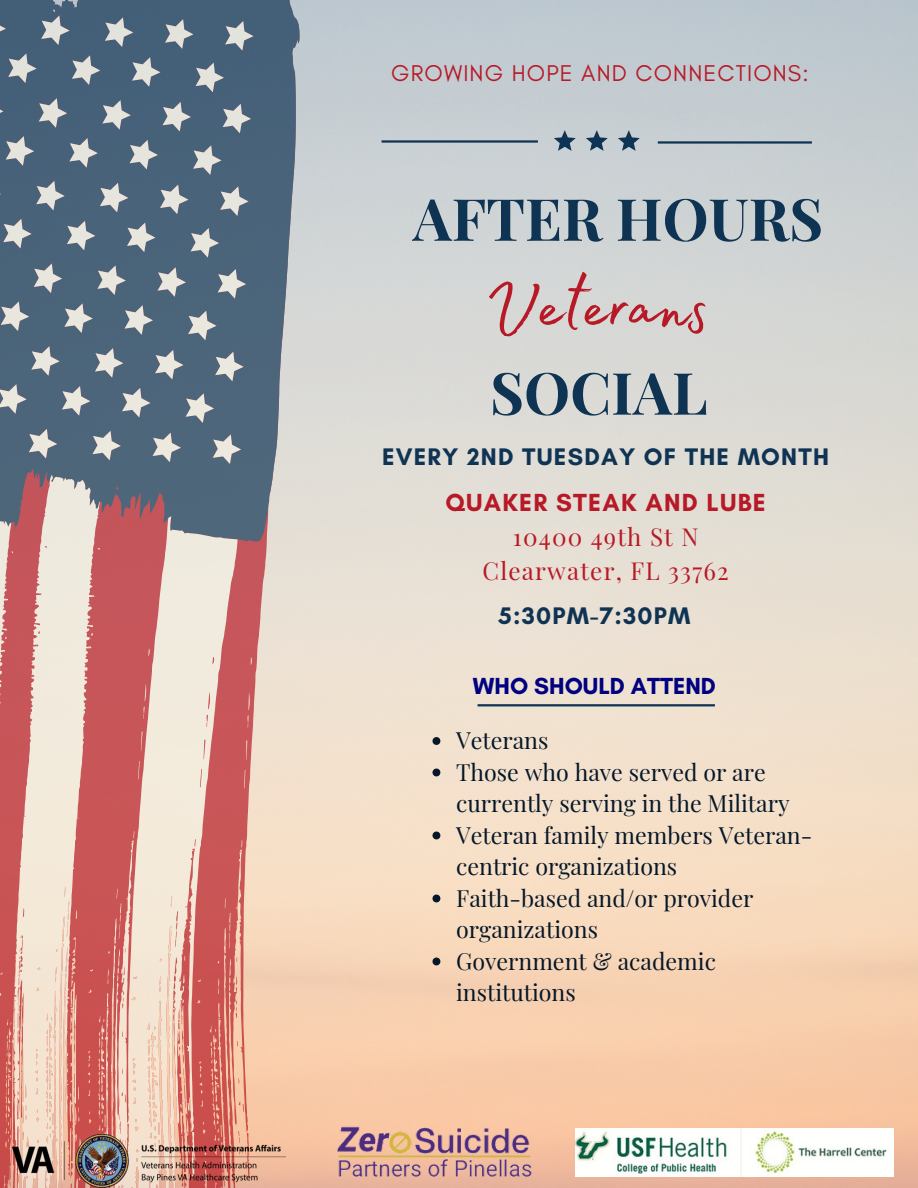
<style>
.page{position:relative;width:918px;height:1188px;background:#fff}
.page>*{position:absolute;margin:0;border:0;box-sizing:border-box;transform-origin:0 0}
.t1{font:97.35px "Madelyn Fill";color:#b71a26}
.t2{font:700 58.2px "Playfair Display";color:#0f3353}
.t3{font:700 25.2px "Glacial Indifference";letter-spacing:.05em;color:#b71a26}
.t4{font:700 24.45px "Glacial Indifference";letter-spacing:.05em;color:#0f3353}
.t5{font:24.3px "Playfair Display";letter-spacing:.05em;color:#b71a26}
.t6{font:700 23.7px "Glacial Indifference";color:#000080}
.t7{font:23.25px/31.5px "Playfair Display";color:#061728}
.t8{font:23.25px "Glacial Indifference";letter-spacing:.05em;color:#b71a26}
</style>
<div class="page">
<svg style="left:433px;top:737px;width:7px;height:8px"></svg>
<svg style="left:433px;top:769px;width:7px;height:7px"></svg>
<svg style="left:433px;top:832px;width:7px;height:7px"></svg>
<svg style="left:433px;top:895px;width:7px;height:7px"></svg>
<svg style="left:433px;top:958px;width:7px;height:7px"></svg>
<svg style="left:586px;top:130px;width:22px;height:21px"></svg>
<svg style="left:618px;top:130px;width:22px;height:21px"></svg>
<svg style="left:554px;top:130px;width:22px;height:21px"></svg>
<hr style="left:382px;top:140px;width:156px;height:3px;background:#0f3353">
<hr style="left:658px;top:141px;width:154px;height:3px;background:#0f3353">
<svg style="left:256px;top:545px;width:46px;height:643px"></svg>
<svg style="left:256px;top:0;width:46px;height:545px;fill:#4c657b"></svg>
<svg style="left:0;top:0;width:256px;height:1188px"></svg>
<hr style="left:478px;top:704px;width:237px;height:2px;background:#0f3353">
<img style="left:333px;top:1124px;width:201px;height:57px">
<img style="left:576px;top:1129px;width:317px;height:47px">
<img style="left:12px;top:1135px;width:273px;height:53px">
<p class="t8" style="left:391px;top:59px;width:419px">GROWING HOPE AND CONNECTIONS:</p>
<p class="t2" style="left:413px;top:178px;width:412px">AFTER HOURS</p>
<p class="t1" style="left:484px;top:232px;width:227px">Veterans</p>
<p class="t2" style="left:490px;top:352px;width:219px">SOCIAL</p>
<p class="t4" style="left:382px;top:442px;width:449px">EVERY 2ND TUESDAY OF THE MONTH</p>
<p class="t3" style="left:445px;top:487px;width:322px">QUAKER STEAK AND LUBE</p>
<p class="t5" style="left:513px;top:519px;width:187px">10400 49th St N</p>
<p class="t5" style="left:482px;top:553px;width:248px">Clearwater, FL 33762</p>
<p class="t4" style="left:499px;top:600px;width:193px">5:30PM-7:30PM</p>
<p class="t6" style="left:473px;top:672px;width:245px">WHO SHOULD ATTEND</p>
<p class="t7" style="left:456px;top:724px;width:94px">Veterans</p>
<p class="t7" style="left:456px;top:756px;width:335px">Those who have served or are currently serving in the Military</p>
<p class="t7" style="left:456px;top:819px;width:358px">Veteran family members Veteran&shy;centric organizations</p>
<p class="t7" style="left:456px;top:882px;width:299px">Faith-based and/or provider organizations</p>
<p class="t7" style="left:456px;top:945px;width:261px">Government &amp; academic institutions</p>
</div>
